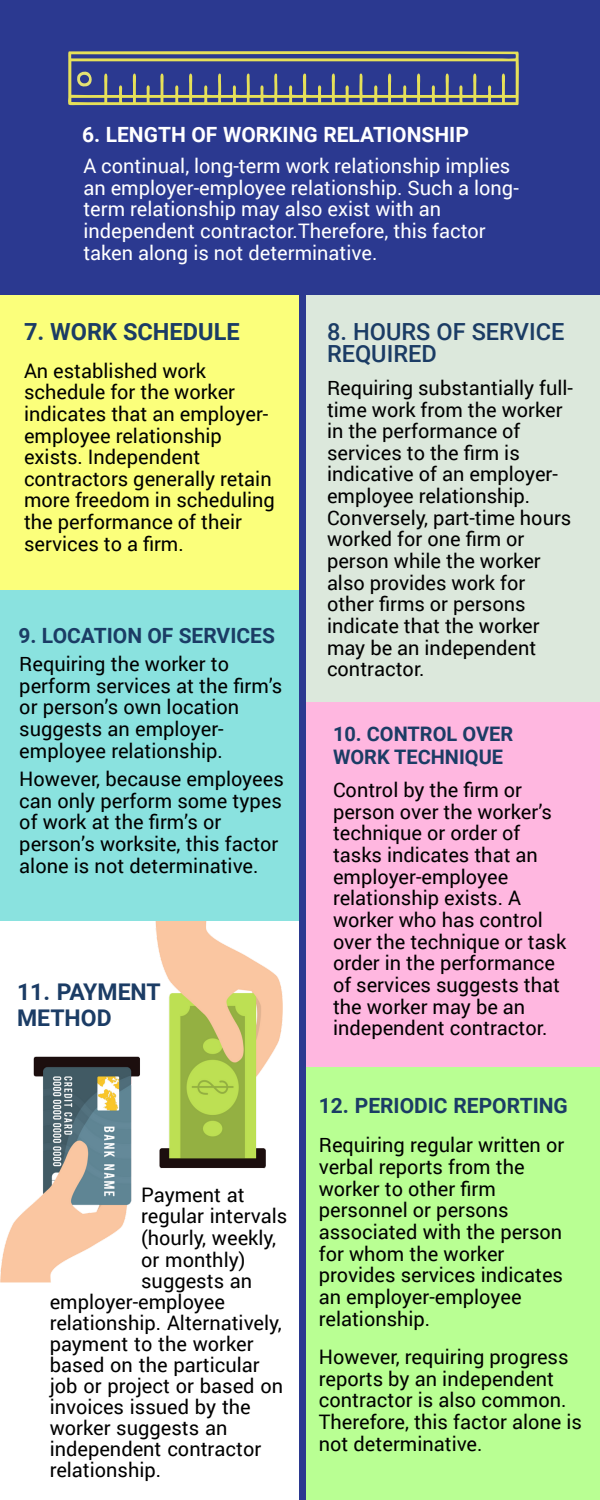
<style>
.page{position:relative;width:600px;height:1500px;background:#2b3990}
.page>*{position:absolute;margin:0;border:0;box-sizing:border-box;transform-origin:0 0}
.t1{font:500 23.6px/22.5px "Roboto";color:#1b3c65}
.t2{font:700 23.6px "Roboto";color:#1b3c65}
.t3{font:700 23px/25.6px "Roboto";color:#1b3c65}
.t4{font:700 21px "Roboto";color:#1b3c65}
.t5{font:700 21px "Roboto";color:#fff}
.t6{font:20px/21.6px "Roboto";color:#000}
.t7{font:20px/21.7px "Roboto";color:#fff}
.t8{font:700 20px/22.5px "Roboto";color:#1b3c65}
</style>
<div class="page">
<div style="left:306px;top:296px;width:294px;height:406px;background:#dce8dc"></div>
<div style="left:0;top:296px;width:298px;height:294px;background:#fbff7b"></div>
<div style="left:0;top:590px;width:298px;height:332px;background:#8ae2df"></div>
<div style="left:306px;top:702px;width:294px;height:365px;background:#ffb7e0"></div>
<div style="left:306px;top:1067px;width:294px;height:433px;background:#b9ff93"></div>
<svg style="left:68px;top:51px;width:451px;height:55px"></svg>
<div style="left:0;top:922px;width:298px;height:578px;background:#fff"></div>
<img style="left:0;top:921px;width:299px;height:362px">
<p class="t5" style="left:82px;top:126px;width:388px">6. LENGTH OF WORKING RELATIONSHIP</p>
<p class="t7" style="left:83px;top:154px;width:437px">A continual, long-term work relationship implies an employer-employee relationship. Such a long&shy;term relationship may also exist with an independent contractor.Therefore, this factor taken along is not determinative.</p>
<p class="t2" style="left:24px;top:322px;width:217px">7. WORK SCHEDULE</p>
<p class="t6" style="left:24px;top:359px;width:252px">An established work schedule for the worker indicates that an employer&shy;employee relationship exists. Independent contractors generally retain more freedom in scheduling the performance of their services to a firm.</p>
<p class="t4" style="left:19px;top:627px;width:258px">9. LOCATION OF SERVICES</p>
<p class="t6" style="left:19px;top:653px;width:265px">Requiring the worker to perform services at the firm’s or person’s own location suggests an employer&shy;employee relationship.</p>
<p class="t6" style="left:19px;top:767px;width:266px">However, because employees can only perform some types of work at the firm’s or person’s worksite, this factor alone is not determinative.</p>
<p class="t3" style="left:17px;top:982px;width:145px">11. PAYMENT<br>METHOD</p>
<p class="t6" style="left:141px;top:1183px;width:147px">Payment at regular intervals (hourly, weekly, or monthly) suggests an</p>
<p class="t6" style="left:50px;top:1291px;width:235px;line-height:21px">employer-employee relationship. Alternatively, payment to the worker based on the particular job or project or based on invoices issued by the worker suggests an independent contractor relationship.</p>
<p class="t1" style="left:327px;top:323px;width:239px">8. HOURS OF SERVICE<br>REQUIRED</p>
<p class="t6" style="left:327px;top:376px;width:248px">Requiring substantially full&shy;time work from the worker in the performance of services to the firm is indicative of an employer&shy;employee relationship.<br>Conversely, part-time hours worked for one firm or person while the worker also provides work for other firms or persons indicate that the worker may be an independent contractor.</p>
<p class="t8" style="left:333px;top:725px;width:182px">10. CONTROL OVER<br>WORK TECHNIQUE</p>
<p class="t6" style="left:333px;top:779px;width:235px">Control by the firm or person over the worker’s technique or order of tasks indicates that an employer-employee relationship exists. A worker who has control over the technique or task order in the performance of services suggests that the worker may be an independent contractor.</p>
<p class="t4" style="left:319px;top:1097px;width:251px">12. PERIODIC REPORTING</p>
<p class="t6" style="left:319px;top:1134px;width:247px">Requiring regular written or verbal reports from the worker to other firm personnel or persons associated with the person for whom the worker provides services indicates an employer-employee relationship.</p>
<p class="t6" style="left:319px;top:1345px;width:265px">However, requiring progress reports by an independent contractor is also common.<br>Therefore, this factor alone is not determinative.</p>
</div>
